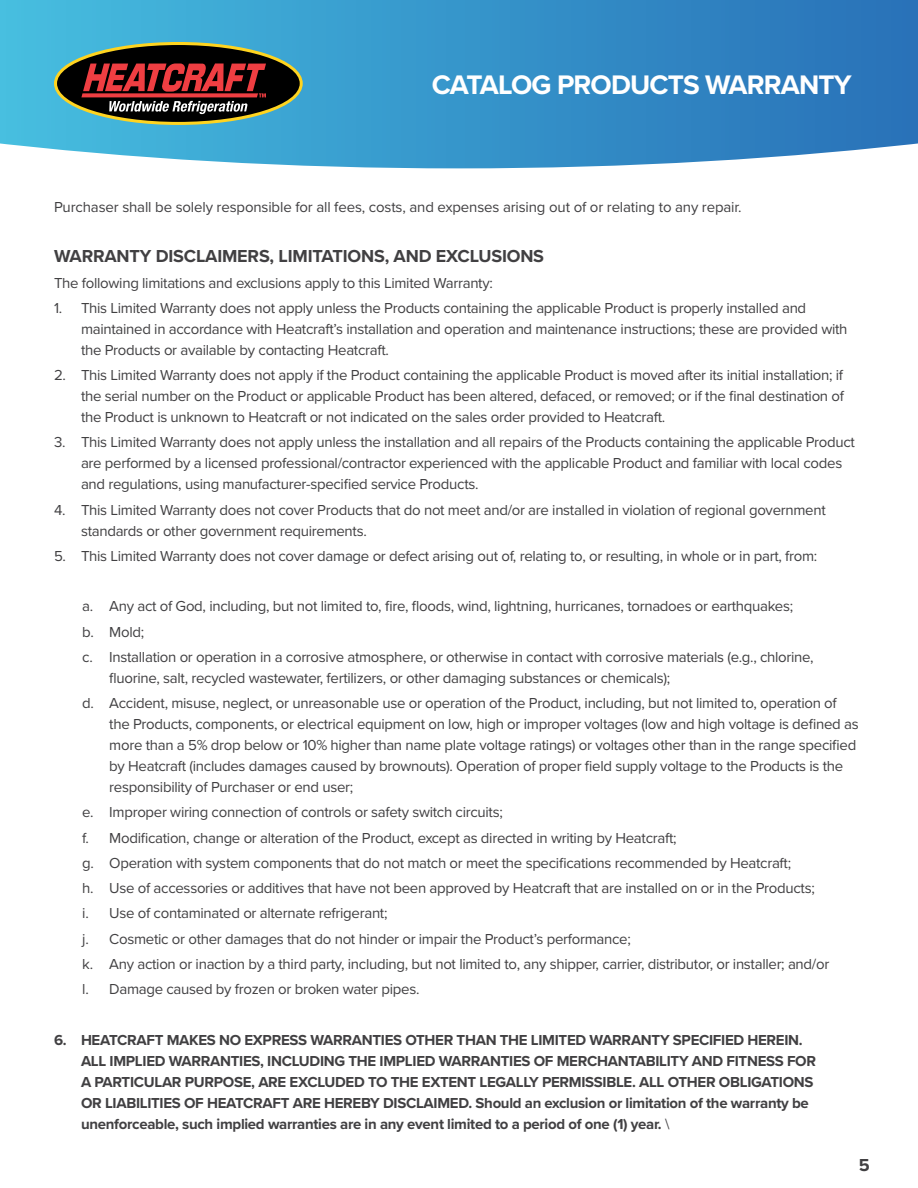
<style>
.page{position:relative;width:918px;height:1188px;background:#fff}
.page>*{position:absolute;margin:0;border:0;box-sizing:border-box;transform-origin:0 0}
.t1{font:700 27.75px "Proxima Nova";letter-spacing:-.03em;color:#fff}
.t2{font:700 18px "Proxima Nova";letter-spacing:-.01em;color:#414042}
.t3{font:15px/21px "Proxima Nova";letter-spacing:-.02em;color:#414042}
.t4{font:700 15px/21px "Proxima Nova";letter-spacing:-.02em;color:#414042}
.s1{font-weight:400}
</style>
<div class="page">
<svg style="left:0;top:0;width:918px;height:168px;background:#4098cc"></svg>
<svg style="left:54px;top:42px;width:249px;height:83px;background:#554944"></svg>
<h1 class="t1" style="left:432px;top:65px;width:421px">CATALOG PRODUCTS WARRANTY</h1>
<p class="t3" style="left:54px;top:196px;width:689px">Purchaser shall be solely responsible for all fees, costs, and expenses arising out of or relating to any repair.</p>
<p class="t2" style="left:54px;top:243px;width:492px">WARRANTY DISCLAIMERS, LIMITATIONS, AND EXCLUSIONS</p>
<p class="t3" style="left:54px;top:272px;width:440px">The following limitations and exclusions apply to this Limited Warranty:</p>
<p class="t3" style="left:81px;top:297px;width:768px;text-indent:-27px">1. This Limited Warranty does not apply unless the Products containing the applicable Product is properly installed and maintained in accordance with Heatcraft’s installation and operation and maintenance instructions; these are provided with the Products or available by contacting Heatcraft.</p>
<p class="t3" style="left:81px;top:364px;width:765px;text-align:justify;text-indent:-27px">2. This Limited Warranty does not apply if the Product containing the applicable Product is moved after its initial installation; if the serial number on the Product or applicable Product has been altered, defaced, or removed; or if the final destination of the Product is unknown to Heatcraft or not indicated on the sales order provided to Heatcraft.</p>
<p class="t3" style="left:81px;top:431px;width:776px;text-indent:-27px">3. This Limited Warranty does not apply unless the installation and all repairs of the Products containing the applicable Product are performed by a licensed professional/contractor experienced with the applicable Product and familiar with local codes and regulations, using manufacturer-specified service Products.</p>
<p class="t3" style="left:81px;top:498px;width:746px;text-indent:-27px">4. This Limited Warranty does not cover Products that do not meet and/or are installed in violation of regional government standards or other government requirements.</p>
<p class="t3" style="left:54px;top:545px;width:765px">5. This Limited Warranty does not cover damage or defect arising out of, relating to, or resulting, in whole or in part, from:</p>
<p class="t3" style="left:82px;top:593px;width:733px;line-height:25.2px">a. Any act of God, including, but not limited to, fire, floods, wind, lightning, hurricanes, tornadoes or earthquakes;<br>b. Mold;<br>c. Installation or operation in a corrosive atmosphere, or otherwise in contact with corrosive materials (e.g., chlorine,</p>
<p class="t3" style="left:82px;top:665px;width:756px;line-height:25.2px;text-indent:27px">fluorine, salt, recycled wastewater, fertilizers, or other damaging substances or chemicals);<br>d. Accident, misuse, neglect, or unreasonable use or operation of the Product, including, but not limited to, operation of</p>
<p class="t3" style="left:109px;top:713px;width:751px">the Products, components, or electrical equipment on low, high or improper voltages (low and high voltage is defined as more than a 5% drop below or 10% higher than name plate voltage ratings) or voltages other than in the range specified by Heatcraft (includes damages caused by brownouts). Operation of proper field supply voltage to the Products is the responsibility of Purchaser or end user;</p>
<p class="t3" style="left:82px;top:799px;width:749px;line-height:25.2px">e. Improper wiring connection of controls or safety switch circuits;<br>f. Modification, change or alteration of the Product, except as directed in writing by Heatcraft;<br>g. Operation with system components that do not match or meet the specifications recommended by Heatcraft;<br>h. Use of accessories or additives that have not been approved by Heatcraft that are installed on or in the Products;<br>i. Use of contaminated or alternate refrigerant;<br>j. Cosmetic or other damages that do not hinder or impair the Product’s performance;<br>k. Any action or inaction by a third party, including, but not limited to, any shipper, carrier, distributor, or installer; and/or l. Damage caused by frozen or broken water pipes.</p>
<p class="t4" style="left:81px;top:1029px;width:737px;text-indent:-27px">6. HEATCRAFT MAKES NO EXPRESS WARRANTIES OTHER THAN THE LIMITED WARRANTY SPECIFIED HEREIN.<br>ALL IMPLIED WARRANTIES, INCLUDING THE IMPLIED WARRANTIES OF MERCHANTABILITY AND FITNESS FOR A PARTICULAR PURPOSE, ARE EXCLUDED TO THE EXTENT LEGALLY PERMISSIBLE. ALL OTHER OBLIGATIONS OR LIABILITIES OF HEATCRAFT ARE HEREBY DISCLAIMED. Should an exclusion or limitation of the warranty be unenforceable, such implied warranties are in any event limited to a period of one (1) year. <span class="s1">\</span></p>
<p class="t2" style="left:859px;top:1151px;width:12px">5</p>
</div>
